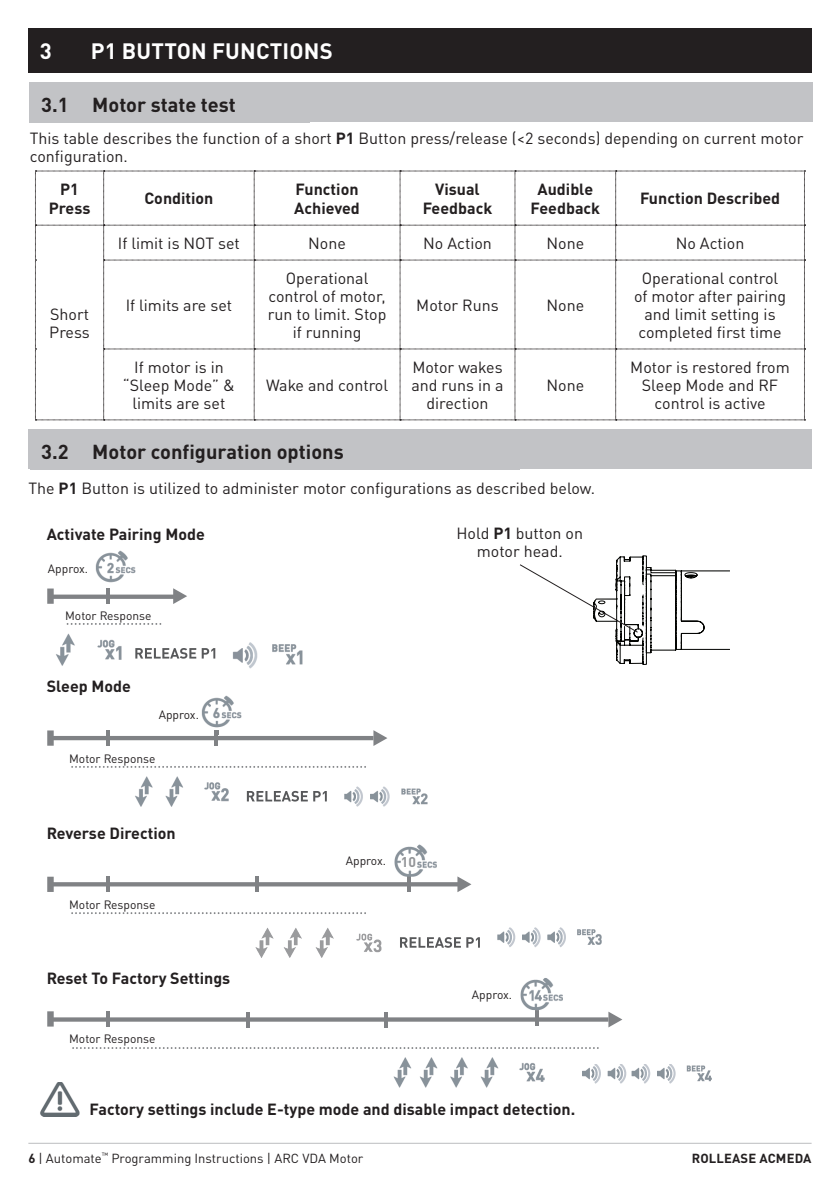
<style>
.page{position:relative;width:840px;height:1191px;background:#fff}
.page>*{position:absolute;margin:0;border:0;box-sizing:border-box;transform-origin:0 0}
.Heading{font:700 22px "DINOT";letter-spacing:.01em;color:#fff}
.SubHeading{font:700 20px "DINOT";color:#231f20}
.Copy{font:16px/18px "DINOT";color:#231f20;text-align:center}
.Copy-2{font:700 16px/19.2px "DINOT";color:#231f20;text-align:center}
.Copy-3{font:700 14px "DINOT";color:#939598}
.t1{font:13px "DINOT";color:#231f20}
.t2{font:700 13px "DINOT";letter-spacing:.01em;color:#231f20}
.Copy-4{font:12px "DINOT";color:#231f20}
.s1{font-weight:700}
</style>
<div class="page">
<hr style="left:28px;top:1142px;width:783px;height:1px;background:#bcbdc0">
<div style="left:30px;top:82px;width:782px;height:40px;background:#c2c3c6"></div>
<div style="left:28px;top:429px;width:783px;height:40px;background:#c2c3c6"></div>
<img style="left:232px;top:642px;width:71px;height:27px">
<img style="left:56px;top:633px;width:66px;height:33px">
<img style="left:95px;top:550px;width:41px;height:33px">
<div style="left:50px;top:594px;width:130px;height:5px;background:#808285"></div>
<div style="left:47px;top:588px;width:7px;height:16px;background:#808285"></div>
<svg style="left:173px;top:588px;width:14px;height:16px"></svg>
<hr style="left:106px;top:588px;width:4px;height:15px;background:#808285">
<svg style="left:66px;top:623px;width:96px;height:2px"></svg>
<svg style="left:135px;top:648px;width:80px;height:10px"></svg>
<div style="left:30px;top:83px;width:280px;height:40px;background:#c2c3c6"></div>
<div style="left:30px;top:430px;width:489px;height:40px;background:#c2c3c6"></div>
<img style="left:135px;top:776px;width:94px;height:31px">
<img style="left:344px;top:786px;width:84px;height:21px">
<hr style="left:50px;top:736px;width:323px;height:4px;background:#808285">
<div style="left:47px;top:730px;width:7px;height:15px;background:#808285"></div>
<hr style="left:214px;top:730px;width:4px;height:15px;background:#808285">
<hr style="left:106px;top:730px;width:4px;height:15px;background:#808285">
<svg style="left:373px;top:730px;width:14px;height:16px"></svg>
<img style="left:201px;top:695px;width:41px;height:40px">
<svg style="left:214px;top:730px;width:4px;height:5px"></svg>
<svg style="left:71px;top:766px;width:295px;height:2px"></svg>
<svg style="left:247px;top:791px;width:79px;height:10px"></svg>
<svg style="left:54px;top:882px;width:403px;height:4px;background:#85878a"></svg>
<div style="left:47px;top:876px;width:7px;height:16px;background:#808285"></div>
<svg style="left:406px;top:876px;width:4px;height:16px"></svg>
<hr style="left:106px;top:876px;width:4px;height:16px;background:#808285">
<hr style="left:255px;top:876px;width:4px;height:16px;background:#808285">
<svg style="left:457px;top:876px;width:14px;height:16px"></svg>
<svg style="left:71px;top:912px;width:295px;height:2px"></svg>
<svg style="left:400px;top:937px;width:79px;height:10px"></svg>
<img style="left:393px;top:1057px;width:151px;height:31px">
<img style="left:582px;top:1064px;width:129px;height:20px">
<svg style="left:54px;top:1017px;width:554px;height:4px;background:#8b8d90"></svg>
<hr style="left:106px;top:1011px;width:4px;height:15px;background:#808285">
<hr style="left:246px;top:1012px;width:4px;height:15px;background:#808285">
<hr style="left:384px;top:1012px;width:4px;height:15px;background:#808285">
<svg style="left:534px;top:1010px;width:4px;height:15px"></svg>
<div style="left:47px;top:1011px;width:7px;height:15px;background:#808285"></div>
<svg style="left:608px;top:1011px;width:14px;height:16px"></svg>
<img style="left:520px;top:978px;width:42px;height:32px">
<svg style="left:72px;top:1047px;width:527px;height:2px"></svg>
<img style="left:394px;top:844px;width:42px;height:32px">
<div style="left:28px;top:29px;width:783px;height:44px;background:#231f20"></div>
<svg style="left:35px;top:171px;width:770px;height:249px"></svg>
<svg style="left:520px;top:555px;width:209px;height:109px"></svg>
<img style="left:40px;top:1082px;width:40px;height:34px">
<img style="left:497px;top:927px;width:104px;height:21px">
<img style="left:255px;top:928px;width:127px;height:29px">
<div style="left:402px;top:856px;width:14px;height:12px;background:#fff"></div>
<p class="Heading" style="left:40px;top:36px;width:13px">3</p>
<p class="Heading" style="left:91px;top:36px;width:243px">P1 BUTTON FUNCTIONS</p>
<p class="SubHeading" style="left:41px;top:91px;width:196px">3.1 Motor state test</p>
<p class="Copy" style="left:30px;top:129px;width:774px;text-align:left">This table describes the function of a short <span class="s1">P1</span> Button press/release (&lt;2 seconds) depending on current motor configuration.</p>
<p class="Copy-2" style="left:49px;top:179px;width:43px">P1<br>Press</p>
<p class="Copy-2" style="left:144px;top:188px;width:71px">Condition</p>
<p class="Copy-2" style="left:294px;top:179px;width:67px;text-align:left">Function<br>Achieved</p>
<p class="Copy-2" style="left:422px;top:179px;width:71px">Visual<br>Feedback</p>
<p class="Copy-2" style="left:530px;top:179px;width:71px">Audible<br>Feedback</p>
<p class="Copy-2" style="left:639px;top:188px;width:141px">Function Described</p>
<p class="Copy" style="left:49px;top:304px;width:42px;text-align:left">Short<br>Press</p>
<p class="Copy" style="left:118px;top:234px;width:123px">If limit is NOT set</p>
<p class="Copy" style="left:308px;top:234px;width:39px">None</p>
<p class="Copy" style="left:423px;top:234px;width:70px">No Action</p>
<p class="Copy" style="left:546px;top:234px;width:39px">None</p>
<p class="Copy" style="left:675px;top:234px;width:70px">No Action</p>
<p class="Copy" style="left:126px;top:295px;width:108px">If limits are set</p>
<p class="Copy" style="left:123px;top:357px;width:114px">If motor is in “Sleep Mode” &amp; limits are set</p>
<p class="Copy" style="left:267px;top:268px;width:120px">Operational control of motor, run to limit. Stop if running</p>
<p class="Copy" style="left:266px;top:375px;width:123px">Wake and control</p>
<p class="Copy" style="left:416px;top:295px;width:84px">Motor Runs</p>
<p class="Copy" style="left:546px;top:295px;width:39px">None</p>
<p class="Copy" style="left:411px;top:357px;width:94px">Motor wakes and runs in a direction</p>
<p class="Copy" style="left:546px;top:375px;width:39px">None</p>
<p class="Copy" style="left:633px;top:268px;width:153px">Operational control of motor after pairing and limit setting is completed first time</p>
<p class="Copy" style="left:630px;top:357px;width:161px">Motor is restored from<br>Sleep Mode and RF control is active</p>
<p class="SubHeading" style="left:41px;top:438px;width:304px">3.2 Motor configuration options</p>
<p class="Copy" style="left:28px;top:479px;width:568px">The <span class="s1">P1</span> Button is utilized to administer motor configurations as described below.</p>
<p class="Copy-2" style="left:47px;top:524px;width:159px">Activate Pairing Mode</p>
<p class="Copy-4" style="left:48px;top:560px;width:42px">Approx.</p>
<p class="Copy-4" style="left:65px;top:608px;width:88px">Motor Response</p>
<p class="Copy-2" style="left:47px;top:676px;width:86px">Sleep Mode</p>
<p class="Copy-4" style="left:159px;top:707px;width:42px">Approx.</p>
<p class="Copy-4" style="left:69px;top:751px;width:88px">Motor Response</p>
<p class="Copy-2" style="left:47px;top:822px;width:130px">Reverse Direction</p>
<p class="Copy-4" style="left:69px;top:897px;width:88px">Motor Response</p>
<p class="Copy-2" style="left:47px;top:968px;width:185px">Reset To Factory Settings</p>
<p class="Copy-4" style="left:69px;top:1031px;width:88px">Motor Response</p>
<p class="Copy" style="left:456px;top:524px;width:128px">Hold <span class="s1">P1</span> button on motor head.</p>
<p class="Copy-4" style="left:345px;top:853px;width:42px">Approx.</p>
<p class="Copy-3" style="left:401px;top:852px;width:17px">10</p>
<p class="Copy-4" style="left:471px;top:986px;width:42px">Approx.</p>
<p class="Copy-2" style="left:89px;top:1098px;width:487px">Factory settings include E-type mode and disable impact detection.</p>
<p class="t1" style="left:28px;top:1149px;width:336px"><span class="s1">6</span> | Automate<sup>™</sup> Programming Instructions | ARC VDA Motor</p>
<p class="t2" style="left:691px;top:1149px;width:121px">ROLLEASE ACMEDA</p>
</div>
